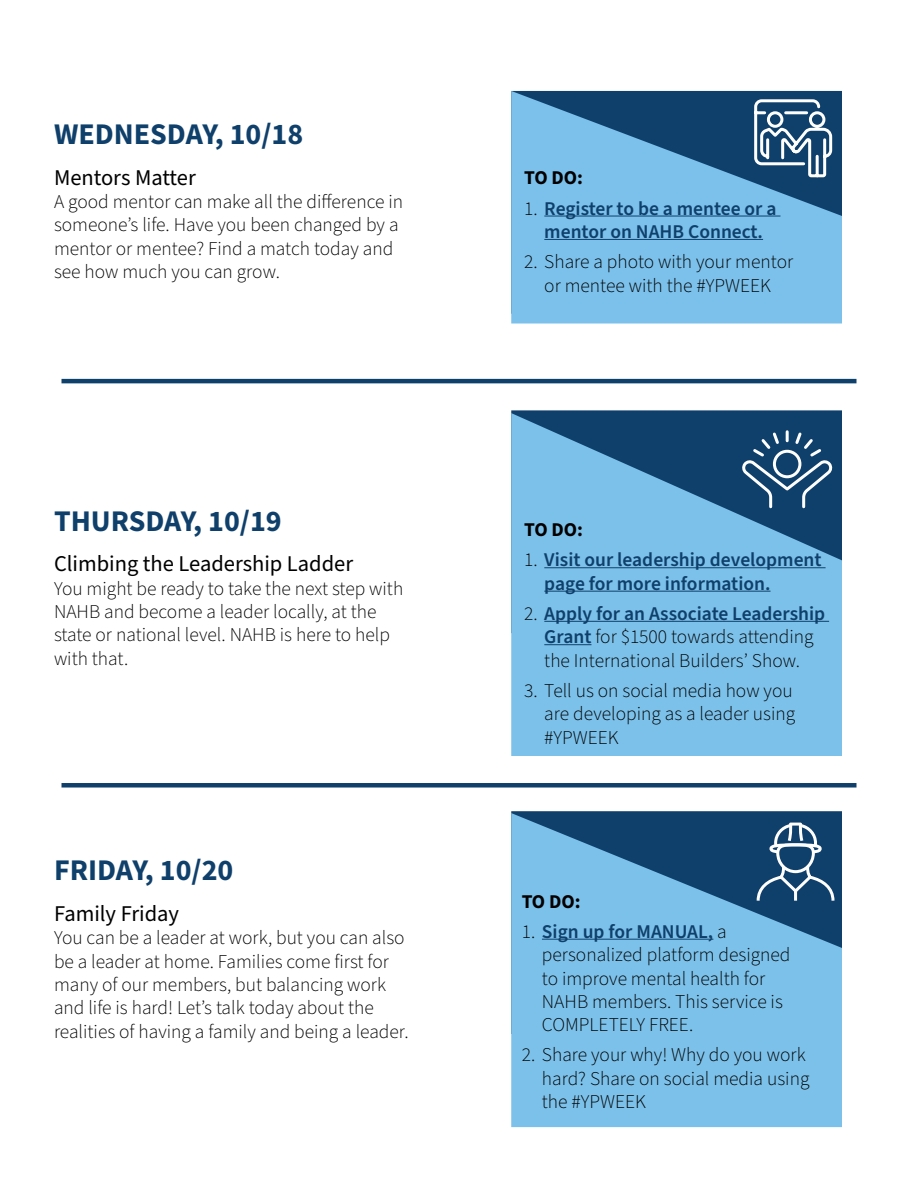
<style>
.page{position:relative;width:918px;height:1188px;background:#fff}
.page>*{position:absolute;margin:0;border:0;box-sizing:border-box;transform-origin:0 0}
.t1{font:700 30px "Source Sans Pro";color:#0f406b}
.t2{font:22.5px "Source Sans Pro";color:#000}
.t3{font:300 19.5px/23.4px "Source Sans Pro";color:#000}
.t4{font:600 19.5px/23.4px "Source Sans Pro";color:#0f406b;text-align:center}
.t5{font:700 19.5px "Source Sans Pro";letter-spacing:-.015em;color:#000}
.s1{font-weight:300;color:#000}
.s2{font-weight:600;color:#0f406b}
</style>
<div class="page">
<svg style="left:511px;top:91px;width:331px;height:233px;background:#65a6d1"></svg>
<div style="left:62px;top:783px;width:794px;height:5px;background:#0f406b"></div>
<hr style="left:62px;top:379px;width:794px;height:4px;background:#0f406b">
<hr style="left:544px;top:216px;width:236px;height:1px;background:#0f406b">
<hr style="left:544px;top:239px;width:219px;height:1px;background:#0f406b">
<svg style="left:511px;top:413px;width:331px;height:343px;background:#6aacd5"></svg>
<hr style="left:544px;top:567px;width:282px;height:1px;background:#0f406b">
<hr style="left:544px;top:591px;width:227px;height:1px;background:#0f406b">
<hr style="left:544px;top:621px;width:285px;height:1px;background:#0f406b">
<hr style="left:544px;top:644px;width:47px;height:1px;background:#0f406b">
<svg style="left:511px;top:813px;width:331px;height:314px;background:#6aacd5"></svg>
<hr style="left:542px;top:939px;width:171px;height:1px;background:#0f406b">
<svg style="left:755px;top:821px;width:81px;height:83px;background:#365f83"></svg>
<svg style="left:753px;top:98px;width:81px;height:81px"></svg>
<svg style="left:742px;top:429px;width:93px;height:81px;background:#325c80"></svg>
<h1 class="t1" style="left:54px;top:114px;width:251px">WEDNESDAY, 10/18</h1>
<p class="t2" style="left:54px;top:162px;width:143px">Mentors Matter</p>
<p class="t3" style="left:54px;top:190px;width:351px">A good mentor can make all the difference in someone’s life. Have you been changed by a mentor or mentee? Find a match today and see how much you can grow.</p>
<h1 class="t1" style="left:54px;top:501px;width:229px">THURSDAY, 10/19</h1>
<p class="t2" style="left:54px;top:549px;width:301px">Climbing the Leadership Ladder</p>
<p class="t3" style="left:54px;top:577px;width:351px">You might be ready to take the next step with NAHB and become a leader locally, at the state or national level. NAHB is here to help with that.</p>
<h1 class="t1" style="left:54px;top:850px;width:181px">FRIDAY, 10/20</h1>
<p class="t2" style="left:54px;top:898px;width:127px">Family Friday</p>
<p class="t3" style="left:54px;top:927px;width:356px">You can be a leader at work, but you can also be a leader at home. Families come first for many of our members, but balancing work and life is hard! Let’s talk today about the realities of having a family and being a leader.</p>
<p class="t5" style="left:524px;top:165px;width:61px">TO DO:</p>
<p class="t4" style="left:524px;top:197px;width:254px"><span class="s1">1.</span> Register to be a mentee or a mentor on NAHB Connect.</p>
<p class="t3" style="left:524px;top:251px;width:271px;text-align:center">2. Share a photo with your mentor or mentee with the #YPWEEK</p>
<p class="t5" style="left:524px;top:516px;width:61px">TO DO:</p>
<p class="t4" style="left:544px;top:549px;width:279px;text-align:left;text-indent:-20px"><span class="s1">1.</span> Visit our leadership development page for more information.</p>
<p class="t3" style="left:524px;top:602px;width:303px;text-align:center">2. <span class="s2">Apply for an Associate Leadership<br>Grant</span> for $1500 towards attending<br>the International Builders’ Show.</p>
<p class="t3" style="left:544px;top:679px;width:252px;text-indent:-20px">3. Tell us on social media how you are developing as a leader using #YPWEEK</p>
<p class="t5" style="left:522px;top:888px;width:61px">TO DO:</p>
<p class="t3" style="left:542px;top:920px;width:250px;text-indent:-20px">1. <span class="s2">Sign up for MANUAL,</span> a personalized platform designed to improve mental health for<br>NAHB members. This service is<br>COMPLETELY FREE.</p>
<p class="t3" style="left:542px;top:1044px;width:269px;text-indent:-20px">2. Share your why! Why do you work hard? Share on social media using the #YPWEEK</p>
</div>
